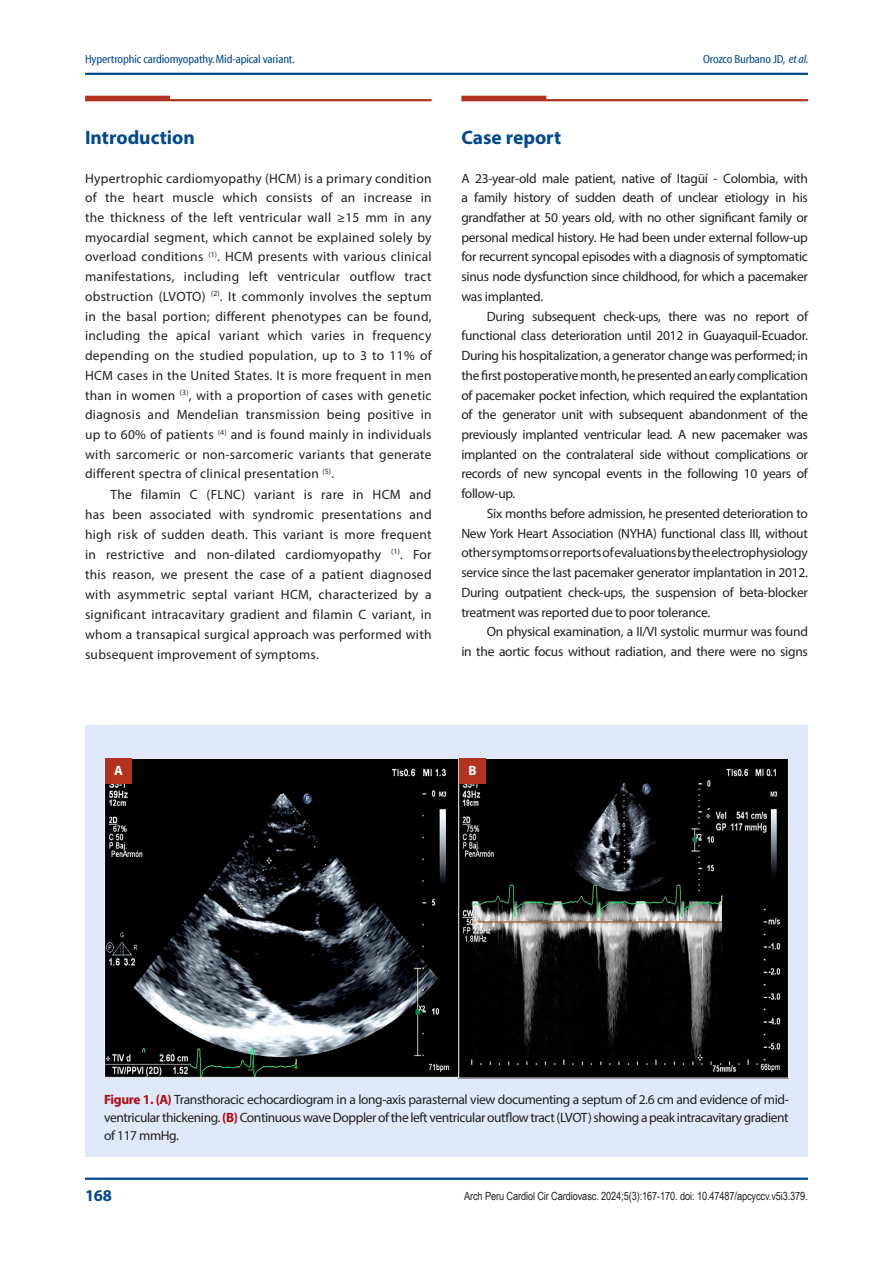
<style>
.page{position:relative;width:893px;height:1263px;background:#fff}
.page>*{position:absolute;margin:0;border:0;box-sizing:border-box;transform-origin:0 0}
.SUBTITULO{font:700 19.5px "Myriad Pro";color:#01498e}
.t1{font:700 16.5px "Myriad Pro";color:#01498e}
.TEXTO_GENERAL{font:13.5px/19.8px "Myriad Pro";letter-spacing:-.02em;color:#231f20;text-align:justify}
._1_ER_PARRAFO_TEXTO{font:13.5px/19.8px "Myriad Pro";color:#231f20;text-align:justify}
.TEXTO_DE_FIGURA{font:13.5px/18px "Myriad Pro";letter-spacing:-.03em;color:#231f20;text-align:justify}
.SUBTITULO-2{font:700 13.5px "Myriad Pro";color:#fff}
.t2{font:12px "Myriad Cn Web";letter-spacing:-.01em;color:#01498e}
.t3{font:11.25px "Arial Narrow";letter-spacing:-.01em;color:#231f20}
.s1{font-family:"Myriad Cn It Web"}
.s2{font-weight:700;color:#b00d15}
</style>
<div class="page">
<hr style="left:85px;top:73px;width:723px;height:2px;background:#01498e">
<hr style="left:85px;top:1177px;width:723px;height:3px;background:#01498e">
<div style="left:85px;top:725px;width:723px;height:432px;background:#dfe9fa"></div>
<svg style="left:85px;top:96px;width:347px;height:5px"></svg>
<svg style="left:461px;top:96px;width:347px;height:5px"></svg>
<img style="left:106px;top:760px;width:681px;height:316px">
<div style="left:104px;top:758px;width:355px;height:320px;border:1px solid #fff"></div>
<div style="left:458px;top:758px;width:331px;height:320px;border:1px solid #fff"></div>
<div style="left:105px;top:759px;width:27px;height:25px;background:#b33321"></div>
<div style="left:459px;top:759px;width:27px;height:25px;background:#b33321"></div>
<p class="t2" style="left:85px;top:53px;width:211px">Hypertrophic cardiomyopathy. Mid-apical variant.</p>
<p class="t2" style="left:703px;top:53px;width:107px">Orozco Burbano JD, <span class="s1">et al.</span></p>
<p class="SUBTITULO" style="left:85px;top:125px;width:111px">Introduction</p>
<p class="_1_ER_PARRAFO_TEXTO" style="left:85px;top:168px;width:348px">Hypertrophic cardiomyopathy (HCM) is a primary condition of the heart muscle which consists of an increase in the thickness of the left ventricular wall ≥15 mm in any myocardial segment, which cannot be explained solely by overload conditions <sup>(1)</sup>. HCM presents with various clinical manifestations, including left ventricular outflow tract obstruction (LVOTO) <sup>(2)</sup>. It commonly involves the septum in the basal portion; different phenotypes can be found, including the apical variant which varies in frequency depending on the studied population, up to 3 to 11% of HCM cases in the United States. It is more frequent in men than in women <sup>(3)</sup>, with a proportion of cases with genetic diagnosis and Mendelian transmission being positive in up to 60% of patients <sup>(4)</sup> and is found mainly in individuals with sarcomeric or non-sarcomeric variants that generate different spectra of clinical presentation <sup>(5)</sup>.</p>
<p class="TEXTO_GENERAL" style="left:85px;top:484px;width:348px;text-indent:26px">The filamin C (FLNC) variant is rare in HCM and has been associated with syndromic presentations and high risk of sudden death. This variant is more frequent in restrictive and non-dilated cardiomyopathy <sup>(1)</sup>. For this reason, we present the case of a patient diagnosed with asymmetric septal variant HCM, characterized by a significant intracavitary gradient and filamin C variant, in whom a transapical surgical approach was performed with subsequent improvement of symptoms.</p>
<p class="SUBTITULO" style="left:461px;top:125px;width:101px">Case report</p>
<p class="_1_ER_PARRAFO_TEXTO" style="left:461px;top:168px;width:348px">A 23-year-old male patient, native of Itagüí - Colombia, with a family history of sudden death of unclear etiology in his grandfather at 50 years old, with no other significant family or personal medical history. He had been under external follow-up for recurrent syncopal episodes with a diagnosis of symptomatic sinus node dysfunction since childhood, for which a pacemaker was implanted.</p>
<p class="TEXTO_GENERAL" style="left:461px;top:306px;width:348px;text-indent:26px">During subsequent check-ups, there was no report of functional class deterioration until 2012 in Guayaquil-Ecuador.<br>During his hospitalization, a generator change was performed; in the first postoperative month, he presented an early complication of pacemaker pocket infection, which required the explantation of the generator unit with subsequent abandonment of the previously implanted ventricular lead. A new pacemaker was implanted on the contralateral side without complications or records of new syncopal events in the following 10 years of follow-up.</p>
<p class="TEXTO_GENERAL" style="left:461px;top:503px;width:348px;text-indent:26px">Six months before admission, he presented deterioration to New York Heart Association (NYHA) functional class III, without other symptoms or reports of evaluations by the electrophysiology service since the last pacemaker generator implantation in 2012.<br>During outpatient check-ups, the suspension of beta-blocker treatment was reported due to poor tolerance.</p>
<p class="TEXTO_GENERAL" style="left:461px;top:622px;width:348px;text-align:right">On physical examination, a II/VI systolic murmur was found<br>in the aortic focus without radiation, and there were no signs</p>
<p class="SUBTITULO-2" style="left:114px;top:762px;width:10px">A</p>
<p class="SUBTITULO-2" style="left:468px;top:762px;width:10px">B</p>
<p class="TEXTO_DE_FIGURA" style="left:104px;top:1090px;width:686px"><span class="s2">Figure 1. (A)</span> Transthoracic echocardiogram in a long-axis parasternal view documenting a septum of 2.6 cm and evidence of mid&shy;ventricular thickening. <span class="s2">(B)</span> Continuous wave Doppler of the left ventricular outflow tract (LVOT) showing a peak intracavitary gradient of 117 mmHg.</p>
<p class="t1" style="left:85px;top:1184px;width:28px">168</p>
<p class="t3" style="left:464px;top:1188px;width:345px">Arch Peru Cardiol Cir Cardiovasc. 2024;5(3):167-170. doi: 10.47487/apcyccv.v5i3.379.</p>
</div>
